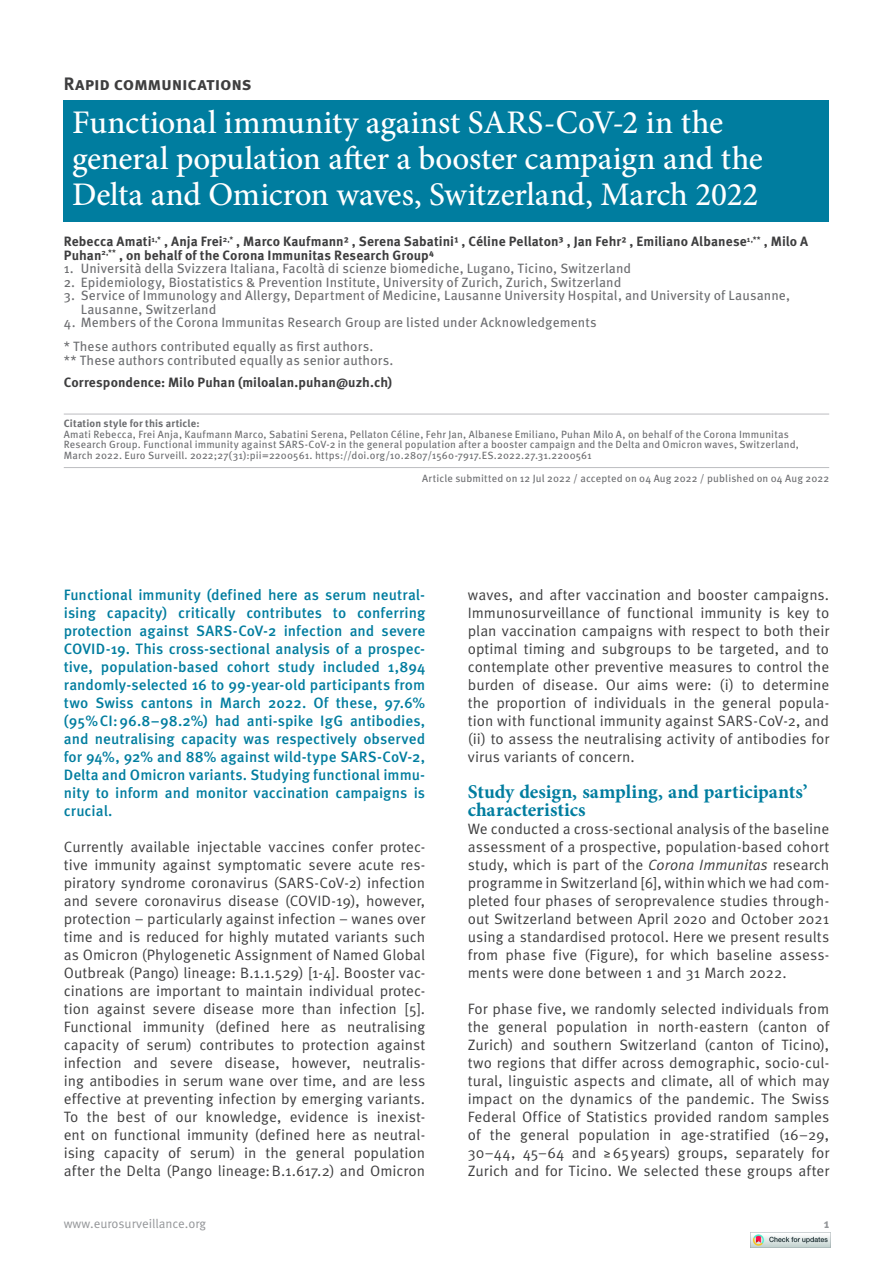
<style>
.page{position:relative;width:893px;height:1263px;background:#fff}
.page>*{position:absolute;margin:0;border:0;box-sizing:border-box;transform-origin:0 0}
.t1{font:500 33px/36px "Minion Pro";letter-spacing:-.005em;color:#fff}
.t2{font:700 19.5px/18px "Minion Pro";color:#007d9f}
.t3{font:700 18px "Meta Pro";letter-spacing:-.015em;color:#3e3e3f}
.t4{font:15px/18px "Meta Pro";color:#3e3e3f;text-align:justify}
.t5{font:500 15px/18px "Meta Pro";color:#007d9f;text-align:justify}
.t6{font:13.5px/13.5px "Meta Pro";letter-spacing:.01em;color:#6c6d70}
.t7{font:700 13.5px/13.5px "Meta Pro";letter-spacing:.005em;color:#3e3e3f}
.t8{font:12.75px "Meta Pro";color:#939598}
.t9{font:700 12.75px "Meta Pro";color:#939598}
.t10{font:10.5px/10.5px "Meta Pro";letter-spacing:.015em;color:#6c6d70}
.t11{font:700 10.5px "Meta Pro";letter-spacing:.015em;color:#6c6d70}
.s1{font-style:italic}
</style>
<div class="page">
<hr style="left:64px;top:414px;width:765px;height:1px;background:#bcbdc0">
<hr style="left:64px;top:467px;width:765px;height:1px;background:#bcbdc0">
<div style="left:64px;top:100px;width:765px;height:122px;background:#007d9f"></div>
<img style="left:750px;top:1232px;width:80px;height:16px">
<p class="t3" style="left:64px;top:72px;width:189px">Rapid communications</p>
<h1 class="t1" style="left:72px;top:104px;width:692px">Functional immunity against SARS-CoV-2 in the general population after a booster campaign and the<br>Delta and Omicron waves, Switzerland, March 2022</h1>
<p class="t7" style="left:64px;top:235px;width:746px">Rebecca Amati<sup>1,*</sup> , Anja Frei<sup>2,*</sup> , Marco Kaufmann² , Serena Sabatini¹ , Céline Pellaton³ , Jan Fehr² , Emiliano Albanese<sup>1,**</sup> , Milo A<br>Puhan<sup>2,**</sup> , on behalf of the Corona Immunitas Research Group⁴</p>
<p class="t6" style="left:64px;top:262px;width:569px">1. Università della Svizzera Italiana, Facoltà di scienze biomediche, Lugano, Ticino, Switzerland</p>
<p class="t6" style="left:64px;top:276px;width:559px">2. Epidemiology, Biostatistics &amp; Prevention Institute, University of Zurich, Zurich, Switzerland</p>
<p class="t6" style="left:81px;top:289px;width:711px;text-indent:-17px">3. Service of Immunology and Allergy, Department of Medicine, Lausanne University Hospital, and University of Lausanne,<br>Lausanne, Switzerland</p>
<p class="t6" style="left:64px;top:311px;width:534px;line-height:24px">4. Members of the Corona Immunitas Research Group are listed under Acknowledgements * These authors contributed equally as first authors.</p>
<p class="t6" style="left:64px;top:354px;width:331px">** These authors contributed equally as senior authors.</p>
<p class="t7" style="left:64px;top:376px;width:330px">Correspondence: Milo Puhan (miloalan.puhan@uzh.ch)</p>
<p class="t11" style="left:64px;top:417px;width:137px">Citation style for this article:</p>
<p class="t10" style="left:64px;top:429px;width:737px">Amati Rebecca, Frei Anja, Kaufmann Marco, Sabatini Serena, Pellaton Céline, Fehr Jan, Albanese Emiliano, Puhan Milo A, on behalf of the Corona Immunitas<br>Research Group. Functional immunity against SARS-CoV-2 in the general population after a booster campaign and the Delta and Omicron waves, Switzerland,<br>March 2022. Euro Surveill. 2022;27(31):pii=2200561. https://doi.org/10.2807/1560-7917.ES.2022.27.31.2200561</p>
<p class="t10" style="left:422px;top:473px;width:409px">Article submitted on 12 Jul 2022 / accepted on 04 Aug 2022 / published on 04 Aug 2022</p>
<p class="t5" style="left:64px;top:586px;width:363px">Functional immunity (defined here as serum neutral&shy;ising capacity) critically contributes to conferring protection against SARS-CoV-2 infection and severe COVID-19. This cross-sectional analysis of a prospec&shy;tive, population-based cohort study included 1,894 randomly-selected 16 to 99-year-old participants from two Swiss cantons in March 2022. Of these, 97.6% (95%CI:96.8–98.2%) had anti-spike IgG antibodies, and neutralising capacity was respectively observed for 94%, 92% and 88% against wild-type SARS-CoV-2, Delta and Omicron variants. Studying functional immu&shy;nity to inform and monitor vaccination campaigns is crucial.</p>
<p class="t4" style="left:64px;top:838px;width:363px">Currently available injectable vaccines confer protec&shy;tive immunity against symptomatic severe acute res&shy;piratory syndrome coronavirus (SARS-CoV-2) infection and severe coronavirus disease (COVID-19), however, protection – particularly against infection – wanes over time and is reduced for highly mutated variants such as Omicron (Phylogenetic Assignment of Named Global Outbreak (Pango) lineage: B.1.1.529) [1-4]. Booster vac&shy;cinations are important to maintain individual protec&shy;tion against severe disease more than infection [5].<br>Functional immunity (defined here as neutralising capacity of serum) contributes to protection against infection and severe disease, however, neutralis&shy;ing antibodies in serum wane over time, and are less effective at preventing infection by emerging variants.<br>To the best of our knowledge, evidence is inexist&shy;ent on functional immunity (defined here as neutral&shy;ising capacity of serum) in the general population after the Delta (Pango lineage:B.1.617.2) and Omicron</p>
<p class="t4" style="left:468px;top:586px;width:363px">waves, and after vaccination and booster campaigns.<br>Immunosurveillance of functional immunity is key to plan vaccination campaigns with respect to both their optimal timing and subgroups to be targeted, and to contemplate other preventive measures to control the burden of disease. Our aims were: (i) to determine the proportion of individuals in the general popula&shy;tion with functional immunity against SARS-CoV-2, and (ii) to assess the neutralising activity of antibodies for virus variants of concern.</p>
<h2 class="t2" style="left:468px;top:782px;width:341px">Study design, sampling, and participants’ characteristics</h2>
<p class="t4" style="left:468px;top:820px;width:363px">We conducted a cross-sectional analysis of the baseline assessment of a prospective, population-based cohort study, which is part of the <span class="s1">Corona Immunitas</span> research programme in Switzerland [6], within which we had com&shy;pleted four phases of seroprevalence studies through&shy;out Switzerland between April 2020 and October 2021 using a standardised protocol. Here we present results from phase five (Figure), for which baseline assess&shy;ments were done between 1 and 31 March 2022.</p>
<p class="t4" style="left:468px;top:1000px;width:363px">For phase five, we randomly selected individuals from the general population in north-eastern (canton of Zurich) and southern Switzerland (canton of Ticino), two regions that differ across demographic, socio-cul&shy;tural, linguistic aspects and climate, all of which may impact on the dynamics of the pandemic. The Swiss Federal Office of Statistics provided random samples of the general population in age-stratified (16–29, 30–44, 45–64 and ≥65years) groups, separately for Zurich and for Ticino. We selected these groups after</p>
<p class="t8" style="left:64px;top:1215px;width:144px">www.eurosurveillance.org</p>
<p class="t9" style="left:824px;top:1215px;width:7px">1</p>
</div>
